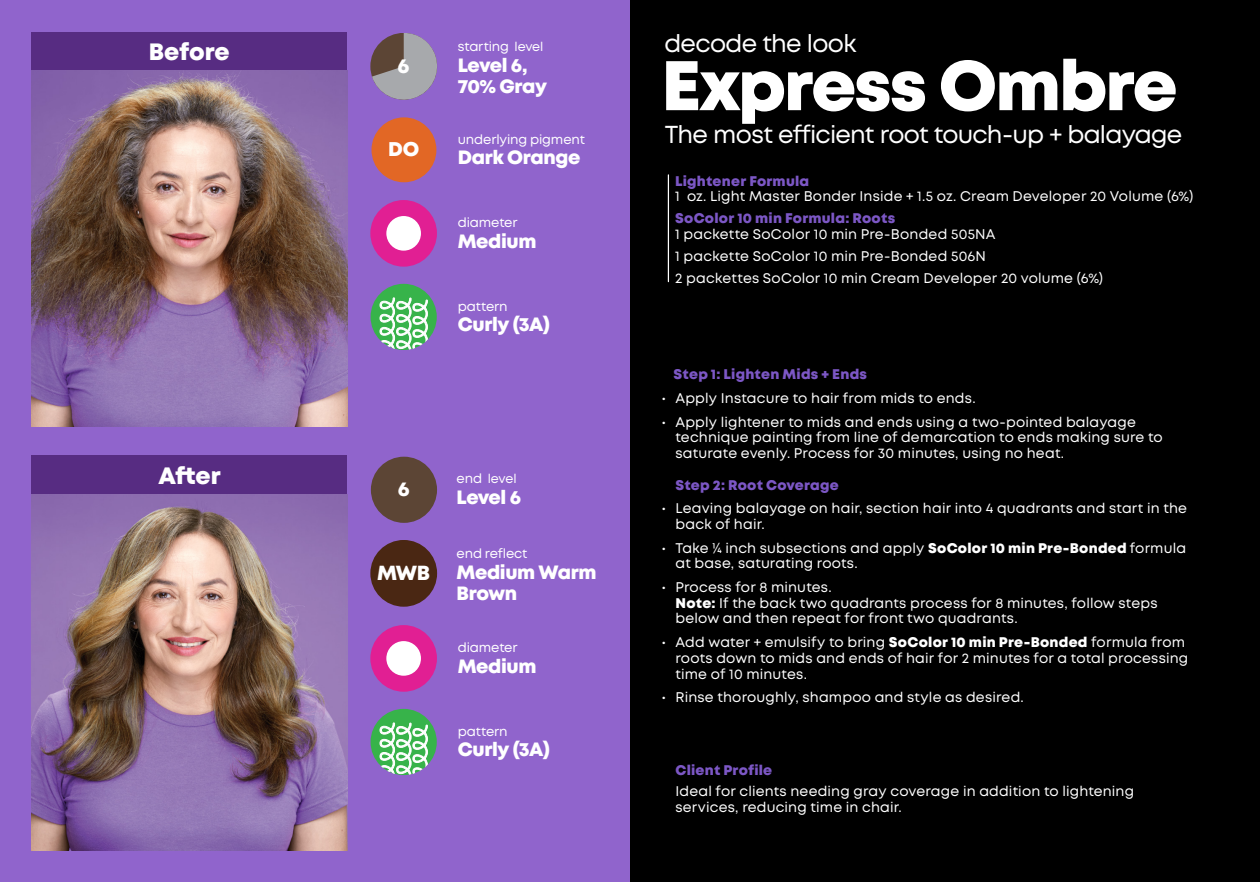
<style>
.page{position:relative;width:1260px;height:882px;background:#fff}
.page>*{position:absolute;margin:0;border:0;box-sizing:border-box;transform-origin:0 0}
.t1{font:800 70px "Mont";letter-spacing:-.03em;color:#fff}
.t2{font:24.5px "Mont";letter-spacing:-.03em;color:#fff}
.t3{font:800 23.62px "Mont";letter-spacing:-.01em;color:#fff}
.t4{font:800 20.47px "Mont";color:#fff}
.t5{font:800 20.3px "Mont";color:#fff}
.t6{font:800 19.78px "Mont";color:#fff}
.t7{font:800 19.25px/20.7px "Mont";letter-spacing:-.02em;color:#fff}
.t8{font:14px/15.8px "Mont";letter-spacing:.01em;color:#fff}
.t9{font:800 14px "Mont";letter-spacing:.015em;color:#7c57c5}
.t10{font:13.12px "Mont";letter-spacing:-.01em;color:#fff}
.t11{font:12.6px "Mont";letter-spacing:-.02em;color:#fff}
.s1{font-size:12.6px}
.s2{font-size:13.12px}
.s3{font-weight:800}
</style>
<div class="page">
<div style="left:0;top:0;width:630px;height:882px;background:#9064cc"></div>
<div style="left:630px;top:0;width:630px;height:882px;background:#000"></div>
<div style="left:32px;top:32px;width:315px;height:39px;background:#572c82"></div>
<svg style="left:372px;top:33px;width:65px;height:66px"></svg>
<div style="left:372px;top:117px;width:64px;height:65px;background:#e26725;border-radius:50%"></div>
<div style="left:32px;top:455px;width:315px;height:40px;background:#572c82"></div>
<div style="left:371px;top:457px;width:66px;height:66px;background:#5c4535;border-radius:50%"></div>
<div style="left:371px;top:284px;width:66px;height:66px;background:#37b34a;border-radius:50%"></div>
<svg style="left:380px;top:297px;width:48px;height:53px"></svg>
<div style="left:370px;top:200px;width:67px;height:67px;background:#e11f93;border-radius:50%"></div>
<div style="left:386px;top:216px;width:35px;height:35px;background:#fff;border-radius:50%"></div>
<img style="left:32px;top:71px;width:315px;height:356px">
<img style="left:32px;top:495px;width:315px;height:355px">
<div style="left:371px;top:709px;width:66px;height:66px;background:#37b34a;border-radius:50%"></div>
<svg style="left:380px;top:722px;width:48px;height:53px"></svg>
<div style="left:370px;top:625px;width:67px;height:67px;background:#e11f93;border-radius:50%"></div>
<div style="left:386px;top:641px;width:35px;height:35px;background:#fff;border-radius:50%"></div>
<hr style="left:668px;top:175px;width:1px;height:107px;background:#fff">
<div style="left:370px;top:540px;width:67px;height:67px;background:#4a2713;border-radius:50%"></div>
<h3 class="t3" style="left:149px;top:36px;width:82px">Before</h3>
<h3 class="t3" style="left:158px;top:460px;width:64px">After</h3>
<h3 class="t4" style="left:398px;top:52px;width:13px">6</h3>
<h3 class="t6" style="left:388px;top:136px;width:32px">DO</h3>
<p class="t10" style="left:458px;top:38px;width:87px">starting <span class="s1">level</span></p>
<h3 class="t7" style="left:458px;top:55px;width:91px">Level 6,<br>70% Gray</h3>
<p class="t10" style="left:458px;top:131px;width:129px">underlying pigment</p>
<h3 class="t7" style="left:458px;top:147px;width:124px">Dark Orange</h3>
<p class="t10" style="left:458px;top:214px;width:61px">diameter</p>
<h3 class="t7" style="left:458px;top:231px;width:80px">Medium</h3>
<p class="t10" style="left:458px;top:298px;width:51px">pattern</p>
<h3 class="t7" style="left:458px;top:315px;width:94px">Curly (3A)</h3>
<h3 class="t5" style="left:398px;top:476px;width:13px">6</h3>
<h3 class="t4" style="left:377px;top:559px;width:54px">MWB</h3>
<p class="t11" style="left:457px;top:471px;width:62px"><span class="s2">end</span> level</p>
<h3 class="t7" style="left:457px;top:487px;width:66px">Level 6</h3>
<p class="t10" style="left:457px;top:545px;width:72px">end reflect</p>
<h3 class="t7" style="left:457px;top:562px;width:141px">Medium Warm<br>Brown</h3>
<p class="t10" style="left:458px;top:639px;width:61px">diameter</p>
<h3 class="t7" style="left:458px;top:656px;width:80px">Medium</h3>
<p class="t10" style="left:458px;top:723px;width:51px">pattern</p>
<h3 class="t7" style="left:458px;top:740px;width:94px">Curly (3A)</h3>
<h2 class="t2" style="left:664px;top:28px;width:194px">decode the look</h2>
<h1 class="t1" style="left:662px;top:40px;width:518px">Express Ombre</h1>
<h2 class="t2" style="left:665px;top:119px;width:519px">The most efficient root touch-up + balayage</h2>
<p class="t9" style="left:675px;top:172px;width:136px">Lightener Formula</p>
<p class="t8" style="left:675px;top:189px;width:520px">1 oz. Light Master Bonder Inside + 1.5 oz. Cream Developer 20 Volume (6%)</p>
<p class="t9" style="left:675px;top:209px;width:222px">SoColor 10 min Formula: Roots</p>
<p class="t8" style="left:675px;top:223px;width:429px;line-height:21.9px">1 packette SoColor 10 min Pre-Bonded 505NA<br>1 packette SoColor 10 min Pre-Bonded 506N<br>2 packettes SoColor 10 min Cream Developer 20 volume (6%)</p>
<p class="t9" style="left:674px;top:365px;width:195px">Step 1: Lighten Mids + Ends</p>
<p class="t8" style="left:662px;top:390px;width:316px">• Apply Instacure to hair from mids to ends.</p>
<p class="t8" style="left:676px;top:414px;width:489px;text-indent:-14px">• Apply lightener to mids and ends using a two-pointed balayage technique painting from line of demarcation to ends making sure to saturate evenly. Process for 30 minutes, using no heat.</p>
<p class="t9" style="left:676px;top:476px;width:165px">Step 2: Root Coverage</p>
<p class="t8" style="left:676px;top:501px;width:513px;text-indent:-14px">• Leaving balayage on hair, section hair into 4 quadrants and start in the back of hair.</p>
<p class="t8" style="left:676px;top:540px;width:512px;text-indent:-14px">• Take ¼ inch subsections and apply <span class="s3">SoColor 10 min Pre-Bonded</span> formula at base, saturating roots.</p>
<p class="t8" style="left:676px;top:579px;width:484px;text-indent:-14px">• Process for 8 minutes.<br><span class="s3">Note:</span> If the back two quadrants process for 8 minutes, follow steps below and then repeat for front two quadrants.</p>
<p class="t8" style="left:676px;top:634px;width:514px;text-indent:-14px">• Add water + emulsify to bring <span class="s3">SoColor 10 min Pre-Bonded</span> formula from roots down to mids and ends of hair for 2 minutes for a total processing time of 10 minutes.</p>
<p class="t8" style="left:662px;top:690px;width:364px">• Rinse thoroughly, shampoo and style as desired.</p>
<p class="t9" style="left:675px;top:761px;width:98px">Client Profile</p>
<p class="t8" style="left:675px;top:784px;width:460px">Ideal for clients needing gray coverage in addition to lightening services, reducing time in chair.</p>
</div>
